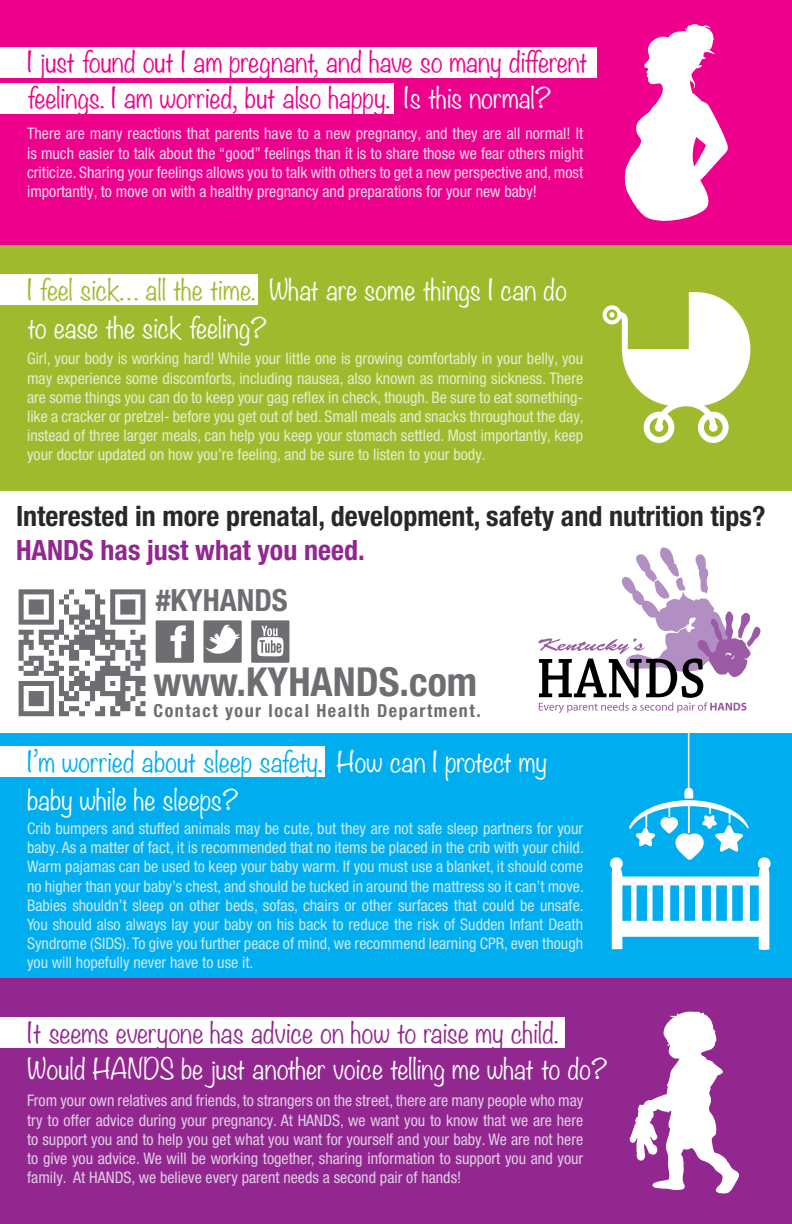
<style>
.page{position:relative;width:792px;height:1224px;background:#fff}
.page>*{position:absolute;margin:0;border:0;box-sizing:border-box;transform-origin:0 0}
.t1{font:700 condensed 40px "Helvetica Neue LT Pro";color:#6d6e71}
.t2{font:700 condensed 30.6px "Helvetica Neue LT Pro";color:#6d6e71}
.t3{font:700 condensed 28px "Helvetica Neue LT Pro";color:#292829}
.t4{font:700 condensed 28px "Helvetica Neue LT Pro";color:#92278f}
.t5{font:300 26px/38px "Noteworthy";color:#fff}
.t6{font:300 26px/36px "Noteworthy";color:#ec008c}
.t7{font:300 26px "Noteworthy";color:#92278f}
.t8{font:700 condensed 18px "Helvetica Neue LT Pro";letter-spacing:.085em;color:#6d6e71}
.t9{font:condensed 16px/19.2px "Helvetica Neue LT Pro";color:#c7eafb;text-align:justify}
.t10{font:condensed 16px/19.2px "Helvetica Neue LT Pro";color:#e6ecce;text-align:justify}
.t11{font:condensed 16px/19.2px "Helvetica Neue LT Pro";color:#dfcce4;text-align:justify}
.t12{font:condensed 16px/19.2px "Helvetica Neue LT Pro";color:#fad5e6;text-align:justify}
.s1{color:#fff}
.s2{color:#9fbb2d}
.s3{color:#00aeef}
</style>
<div class="page">
<div style="left:0;top:734px;width:792px;height:245px;background:#00aeef"></div>
<div style="left:0;top:746px;width:325px;height:30px;background:#fff"></div>
<div style="left:0;top:979px;width:792px;height:245px;background:#92278f"></div>
<div style="left:0;top:0;width:792px;height:245px;background:#ec008c"></div>
<div style="left:0;top:245px;width:792px;height:245px;background:#9fbb2d"></div>
<svg style="left:610px;top:788px;width:161px;height:162px"></svg>
<hr style="left:688px;top:729px;width:1px;height:59px;background:#fff">
<div style="left:0;top:274px;width:258px;height:30px;background:#fff"></div>
<div style="left:0;top:83px;width:394px;height:31px;background:#fff"></div>
<div style="left:0;top:48px;width:596px;height:30px;background:#fff"></div>
<svg style="left:156px;top:620px;width:38px;height:43px;background:#88898b"></svg>
<svg style="left:203px;top:620px;width:39px;height:43px"></svg>
<svg style="left:251px;top:620px;width:38px;height:43px"></svg>
<svg style="left:538px;top:548px;width:222px;height:165px"></svg>
<svg style="left:603px;top:292px;width:147px;height:151px"></svg>
<svg style="left:19px;top:589px;width:127px;height:127px"></svg>
<div style="left:0;top:1018px;width:564px;height:30px;background:#fff"></div>
<svg style="left:630px;top:1011px;width:109px;height:183px"></svg>
<svg style="left:624px;top:24px;width:104px;height:197px"></svg>
<h3 class="t6" style="left:27px;top:43px;width:562px">I just found out I am pregnant, and have so many different feelings. I am worried, but also happy. <span class="s1">Is this normal?</span></h3>
<p class="t12" style="left:27px;top:124px;width:558px">There are many reactions that parents have to a new pregnancy, and they are all normal! It is much easier to talk about the “good” feelings than it is to share those we fear others might criticize. Sharing your feelings allows you to talk with others to get a new perspective and, most importantly, to move on with a healthy pregnancy and preparations for your new baby!</p>
<h3 class="t5" style="left:27px;top:270px;width:542px"><span class="s2">I feel sick… all the time.</span> What are some things I can do to ease the sick feeling?</h3>
<p class="t10" style="left:27px;top:349px;width:558px">Girl, your body is working hard! While your little one is growing comfortably in your belly, you may experience some discomforts, including nausea, also known as morning sickness. There are some things you can do to keep your gag reflex in check, though. Be sure to eat something&shy;like a cracker or pretzel- before you get out of bed. Small meals and snacks throughout the day, instead of three larger meals, can help you keep your stomach settled. Most importantly, keep your doctor updated on how you’re feeling, and be sure to listen to your body.</p>
<h3 class="t3" style="left:16px;top:500px;width:751px">Interested in more prenatal, development, safety and nutrition tips?</h3>
<h3 class="t4" style="left:16px;top:533px;width:350px">HANDS has just what you need.</h3>
<h2 class="t2" style="left:156px;top:582px;width:134px">#KYHANDS</h2>
<h1 class="t1" style="left:154px;top:658px;width:325px">www.KYHANDS.com</h1>
<p class="t8" style="left:154px;top:700px;width:329px">Contact your local Health Department.</p>
<h3 class="t5" style="left:27px;top:742px;width:521px"><span class="s3">I’m worried about sleep safety.</span> How can I protect my baby while he sleeps?</h3>
<p class="t9" style="left:27px;top:819px;width:558px">Crib bumpers and stuffed animals may be cute, but they are not safe sleep partners for your baby. As a matter of fact, it is recommended that no items be placed in the crib with your child.<br>Warm pajamas can be used to keep your baby warm. If you must use a blanket, it should come no higher than your baby’s chest, and should be tucked in around the mattress so it can’t move.<br>Babies shouldn’t sleep on other beds, sofas, chairs or other surfaces that could be unsafe.<br>You should also always lay your baby on his back to reduce the risk of Sudden Infant Death Syndrome (SIDS). To give you further peace of mind, we recommend learning CPR, even though you will hopefully never have to use it.</p>
<h3 class="t7" style="left:27px;top:1010px;width:533px">It seems everyone has advice on how to raise my child.</h3>
<h3 class="t5" style="left:27px;top:1049px;width:582px">Would HANDS be just another voice telling me what to do?</h3>
<p class="t11" style="left:27px;top:1091px;width:558px">From your own relatives and friends, to strangers on the street, there are many people who may try to offer advice during your pregnancy. At HANDS, we want you to know that we are here to support you and to help you get what you want for yourself and your baby. We are not here to give you advice. We will be working together, sharing information to support you and your family. At HANDS, we believe every parent needs a second pair of hands!</p>
</div>
